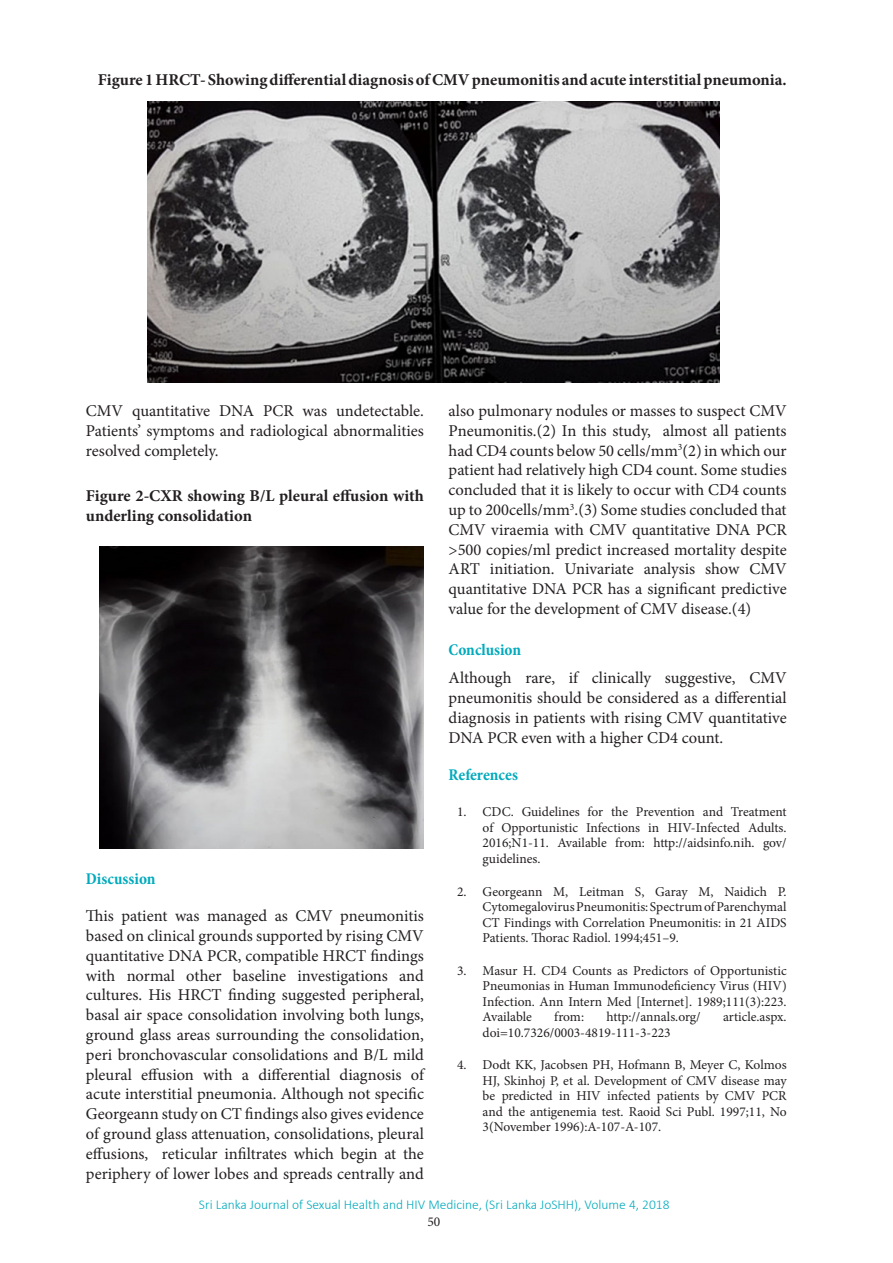
<style>
.page{position:relative;width:893px;height:1263px;background:#fff}
.page>*{position:absolute;margin:0;border:0;box-sizing:border-box;transform-origin:0 0}
.t1{font:16.5px/19.8px "Minion Pro";color:#231f20;text-align:justify}
.t2{font:700 16.5px/19.8px "Minion Pro";color:#231f20}
.t3{font:700 condensed 16.5px "Minion Pro";color:#00aabc}
.t4{font:13.5px/15.6px "Minion Pro";color:#231f20;text-align:justify}
.t5{font:300 13.5px "Calibri";color:#00aabc}
</style>
<div class="page">
<img style="left:99px;top:546px;width:324px;height:302px">
<img style="left:148px;top:101px;width:571px;height:281px">
<p class="t2" style="left:98px;top:70px;width:690px">Figure 1 HRCT- Showing differential diagnosis of CMV pneumonitis and acute interstitial pneumonia.</p>
<p class="t1" style="left:86px;top:401px;width:340px">CMV quantitative DNA PCR was undetectable.<br>Patients’ symptoms and radiological abnormalities resolved completely.</p>
<p class="t2" style="left:86px;top:485px;width:340px">Figure 2-CXR showing B/L pleural effusion with underling consolidation</p>
<p class="t3" style="left:86px;top:868px;width:71px">Discussion</p>
<p class="t1" style="left:86px;top:906px;width:340px">This patient was managed as CMV pneumonitis based on clinical grounds supported by rising CMV quantitative DNA PCR, compatible HRCT findings with normal other baseline investigations and cultures. His HRCT finding suggested peripheral, basal air space consolidation involving both lungs, ground glass areas surrounding the consolidation, peri bronchovascular consolidations and B/L mild pleural effusion with a differential diagnosis of acute interstitial pneumonia. Although not specific Georgeann study on CT findings also gives evidence of ground glass attenuation, consolidations, pleural effusions, reticular infiltrates which begin at the periphery of lower lobes and spreads centrally and</p>
<p class="t1" style="left:449px;top:401px;width:340px">also pulmonary nodules or masses to suspect CMV Pneumonitis.(2) In this study, almost all patients had CD4 counts below 50 cells/mm<sup>3</sup>(2)in which our patient had relatively high CD4 count. Some studies concluded that it is likely to occur with CD4 counts up to 200cells/mm<sup>3</sup>.(3) Some studies concluded that CMV viraemia with CMV quantitative DNA PCR &gt;500 copies/ml predict increased mortality despite ART initiation. Univariate analysis show CMV quantitative DNA PCR has a significant predictive value for the development of CMV disease.(4)</p>
<p class="t3" style="left:449px;top:638px;width:74px">Conclusion</p>
<p class="t1" style="left:449px;top:668px;width:340px">Although rare, if clinically suggestive, CMV pneumonitis should be considered as a differential diagnosis in patients with rising CMV quantitative DNA PCR even with a higher CD4 count.</p>
<p class="t3" style="left:449px;top:763px;width:71px">References</p>
<p class="t4" style="left:483px;top:804px;width:306px;text-indent:-26px">1. CDC. Guidelines for the Prevention and Treatment of Opportunistic Infections in HIV-Infected Adults.<br>2016;N1-11. Available from: http://aidsinfo.nih. gov/ guidelines.</p>
<p class="t4" style="left:483px;top:883px;width:306px;text-indent:-26px">2. Georgeann M, Leitman S, Garay M, Naidich P.<br>Cytomegalovirus Pneumonitis: Spectrum of Parenchymal CT Findings with Correlation Pneumonitis: in 21 AIDS Patients. Thorac Radiol. 1994;451–9.</p>
<p class="t4" style="left:483px;top:962px;width:306px;text-indent:-26px">3. Masur H. CD4 Counts as Predictors of Opportunistic Pneumonias in Human Immunodeficiency Virus (HIV)<br>Infection. Ann Intern Med [Internet]. 1989;111(3):223.<br>Available</p>
<p class="t4" style="left:554px;top:1009px;width:31px">from:</p>
<p class="t4" style="left:606px;top:1009px;width:96px">http://annals.org/</p>
<p class="t4" style="left:723px;top:1009px;width:64px">article.aspx.</p>
<p class="t4" style="left:483px;top:1025px;width:190px">doi=10.7326/0003-4819-111-3-223</p>
<p class="t4" style="left:483px;top:1057px;width:306px;text-indent:-26px">4. Dodt KK, Jacobsen PH, Hofmann B, Meyer C, Kolmos HJ, Skinhoj P, et al. Development of CMV disease may be predicted in HIV infected patients by CMV PCR and the antigenemia test. Raoid Sci Publ. 1997;11, No 3(November 1996):A-107-A-107.</p>
<p class="t5" style="left:199px;top:1196px;width:472px">Sri Lanka Journal of Sexual Health and HIV Medicine, (Sri Lanka JoSHH), Volume 4, 2018</p>
<p class="t4" style="left:427px;top:1214px;width:14px">50</p>
</div>
